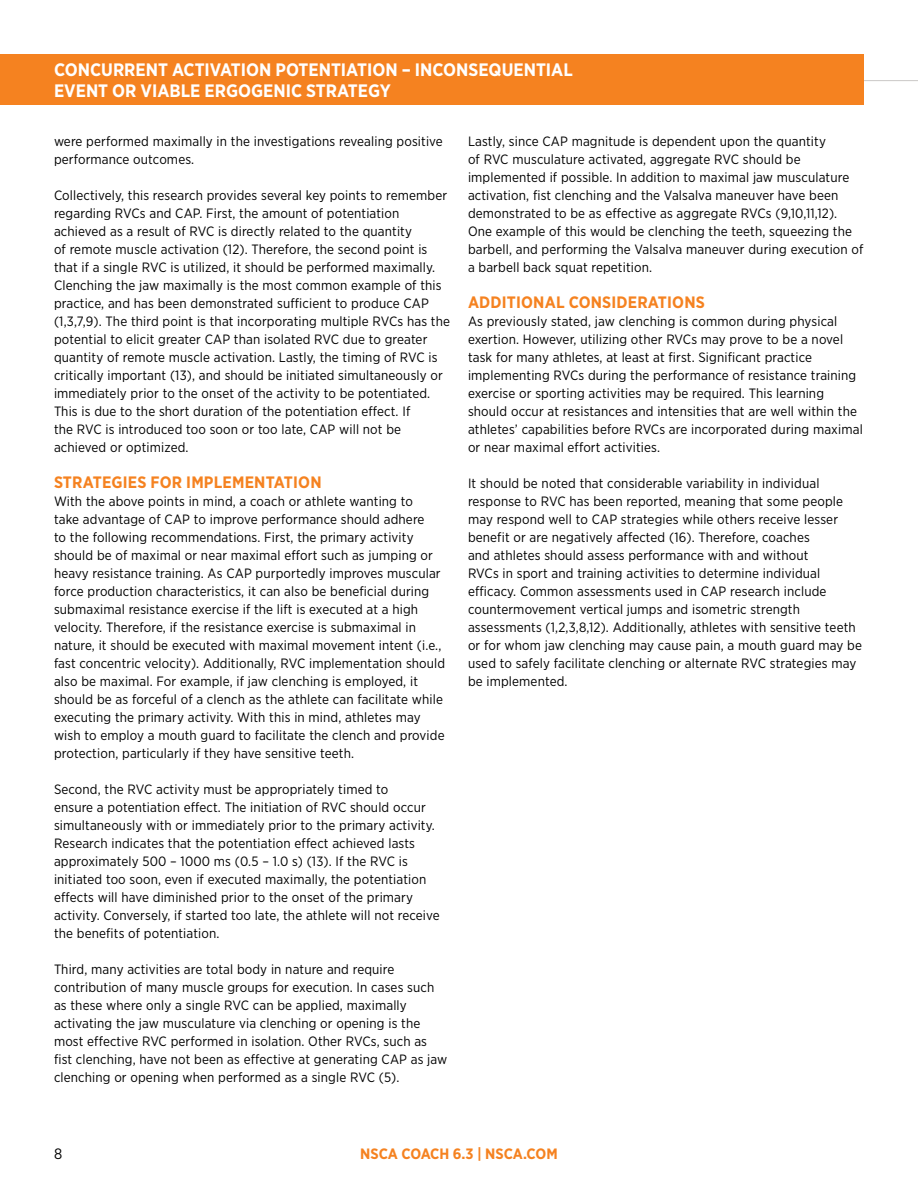
<style>
.page{position:relative;width:918px;height:1188px;background:#fff}
.page>*{position:absolute;margin:0;border:0;box-sizing:border-box;transform-origin:0 0}
.t1{font:700 18px/21.6px "Gotham Narrow";color:#fff}
.t2{font:700 16.5px "Gotham Narrow";letter-spacing:.01em;color:#f58220}
.t3{font:700 15px "Gotham Narrow";color:#f58220}
.t4{font:15px "Gotham Narrow";color:#000}
.t5{font:13.5px/18px "Gotham Narrow";letter-spacing:.01em;color:#000}
</style>
<div class="page">
<hr style="left:864px;top:80px;width:54px;height:1px;background:#cac8c7">
<div style="left:0;top:54px;width:864px;height:51px;background:#f58220"></div>
<h1 class="t1" style="left:54px;top:59px;width:520px">CONCURRENT ACTIVATION POTENTIATION – INCONSEQUENTIAL<br>EVENT OR VIABLE ERGOGENIC STRATEGY</h1>
<p class="t5" style="left:54px;top:132px;width:390px">were performed maximally in the investigations revealing positive performance outcomes.</p>
<p class="t5" style="left:54px;top:186px;width:398px">Collectively, this research provides several key points to remember regarding RVCs and CAP. First, the amount of potentiation achieved as a result of RVC is directly related to the quantity<br>of remote muscle activation (12). Therefore, the second point is that if a single RVC is utilized, it should be performed maximally.<br>Clenching the jaw maximally is the most common example of this practice, and has been demonstrated sufficient to produce CAP (1,3,7,9). The third point is that incorporating multiple RVCs has the potential to elicit greater CAP than isolated RVC due to greater quantity of remote muscle activation. Lastly, the timing of RVC is critically important (13), and should be initiated simultaneously or immediately prior to the onset of the activity to be potentiated.<br>This is due to the short duration of the potentiation effect. If<br>the RVC is introduced too soon or too late, CAP will not be achieved or optimized.</p>
<p class="t2" style="left:54px;top:471px;width:269px">STRATEGIES FOR IMPLEMENTATION</p>
<p class="t5" style="left:54px;top:492px;width:393px">With the above points in mind, a coach or athlete wanting to<br>take advantage of CAP to improve performance should adhere<br>to the following recommendations. First, the primary activity should be of maximal or near maximal effort such as jumping or heavy resistance training. As CAP purportedly improves muscular force production characteristics, it can also be beneficial during submaximal resistance exercise if the lift is executed at a high velocity. Therefore, if the resistance exercise is submaximal in nature, it should be executed with maximal movement intent (i.e., fast concentric velocity). Additionally, RVC implementation should also be maximal. For example, if jaw clenching is employed, it should be as forceful of a clench as the athlete can facilitate while executing the primary activity. With this in mind, athletes may wish to employ a mouth guard to facilitate the clench and provide protection, particularly if they have sensitive teeth.</p>
<p class="t5" style="left:54px;top:780px;width:387px">Second, the RVC activity must be appropriately timed to<br>ensure a potentiation effect. The initiation of RVC should occur simultaneously with or immediately prior to the primary activity.<br>Research indicates that the potentiation effect achieved lasts approximately 500 – 1000 ms (0.5 – 1.0 s) (13). If the RVC is initiated too soon, even if executed maximally, the potentiation effects will have diminished prior to the onset of the primary activity. Conversely, if started too late, the athlete will not receive the benefits of potentiation.</p>
<p class="t5" style="left:54px;top:960px;width:395px">Third, many activities are total body in nature and require contribution of many muscle groups for execution. In cases such as these where only a single RVC can be applied, maximally activating the jaw musculature via clenching or opening is the most effective RVC performed in isolation. Other RVCs, such as fist clenching, have not been as effective at generating CAP as jaw clenching or opening when performed as a single RVC (5).</p>
<p class="t5" style="left:468px;top:132px;width:397px">Lastly, since CAP magnitude is dependent upon the quantity<br>of RVC musculature activated, aggregate RVC should be implemented if possible. In addition to maximal jaw musculature activation, fist clenching and the Valsalva maneuver have been demonstrated to be as effective as aggregate RVCs (9,10,11,12).<br>One example of this would be clenching the teeth, squeezing the barbell, and performing the Valsalva maneuver during execution of a barbell back squat repetition.</p>
<p class="t2" style="left:468px;top:291px;width:238px">ADDITIONAL CONSIDERATIONS</p>
<p class="t5" style="left:468px;top:312px;width:396px">As previously stated, jaw clenching is common during physical exertion. However, utilizing other RVCs may prove to be a novel task for many athletes, at least at first. Significant practice implementing RVCs during the performance of resistance training exercise or sporting activities may be required. This learning should occur at resistances and intensities that are well within the athletes’ capabilities before RVCs are incorporated during maximal or near maximal effort activities.</p>
<p class="t5" style="left:468px;top:474px;width:395px">It should be noted that considerable variability in individual response to RVC has been reported, meaning that some people may respond well to CAP strategies while others receive lesser benefit or are negatively affected (16). Therefore, coaches<br>and athletes should assess performance with and without<br>RVCs in sport and training activities to determine individual efficacy. Common assessments used in CAP research include countermovement vertical jumps and isometric strength assessments (1,2,3,8,12). Additionally, athletes with sensitive teeth or for whom jaw clenching may cause pain, a mouth guard may be used to safely facilitate clenching or alternate RVC strategies may be implemented.</p>
<p class="t4" style="left:54px;top:1145px;width:10px">8</p>
<p class="t3" style="left:360px;top:1145px;width:199px">NSCA COACH 6.3 | NSCA.COM</p>
</div>
